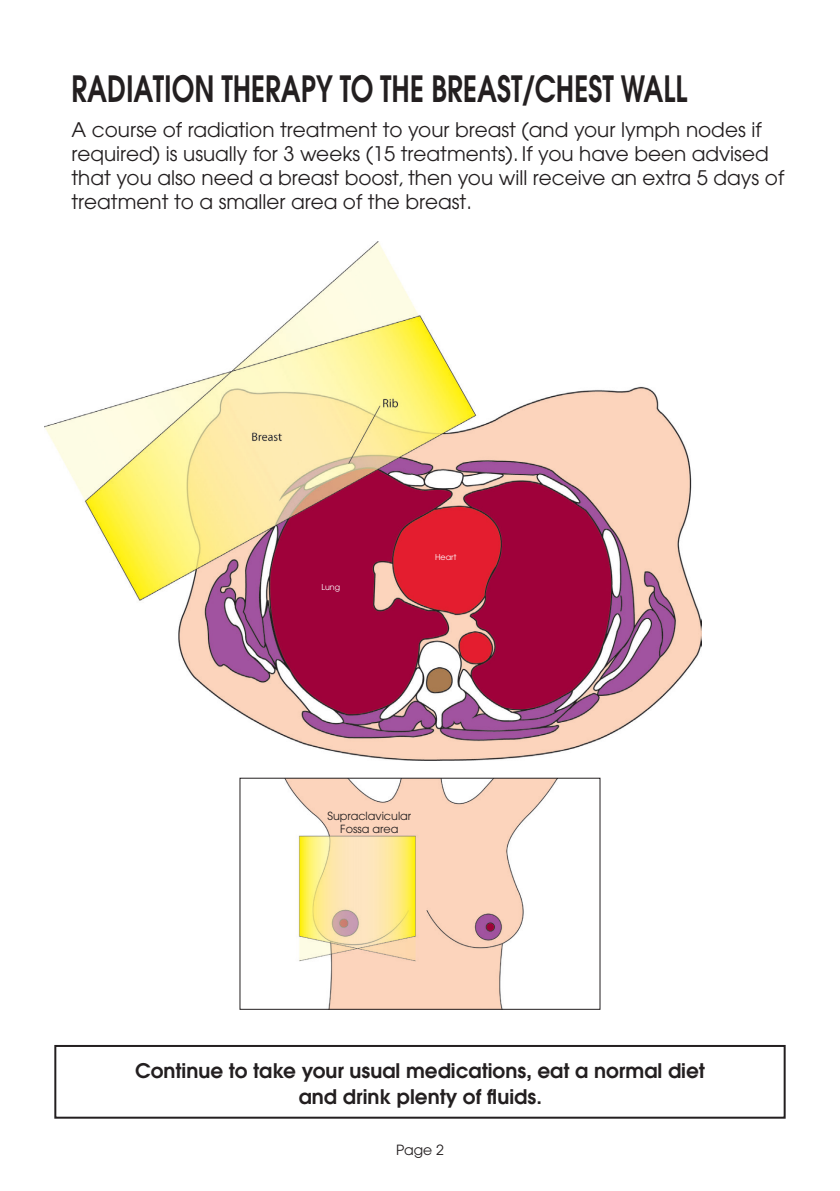
<style>
.page{position:relative;width:840px;height:1191px;background:#fff}
.page>*{position:absolute;margin:0;border:0;box-sizing:border-box;transform-origin:0 0}
.Headings{font:600 36px "Avant Garde";color:#231f20;scale:.75 1}
.Body_Text{font:20px/24px "Avant Garde";color:#231f20}
.Body_Text-2{font:600 20px/26px "Avant Garde";color:#231f20;text-align:center}
.Body_Text-3{font:14px "Avant Garde";color:#231f20}
.Body_Text-4{font:11.2px "Avant Garde";color:#231f20}
.Body_Text-5{font:8px "Avant Garde";color:#fff}
.s1{font-size:22px}
</style>
<div class="page">
<img style="left:284px;top:779px;width:273px;height:228px">
<img style="left:45px;top:241px;width:656px;height:519px">
<div style="left:54px;top:1045px;width:731px;height:73px;border:2px solid #231f20"></div>
<div style="left:337px;top:813px;width:58px;height:20px;background:#fcd4bc"></div>
<div style="left:306px;top:578px;width:48px;height:27px;background:#9f013a"></div>
<div style="left:421px;top:540px;width:48px;height:27px;background:#e41d2f"></div>
<p class="Headings" style="left:71px;top:65px;width:822px">RADIATION THERAPY TO THE BREAST/CHEST WALL</p>
<p class="Body_Text" style="left:71px;top:118px;width:714px">A course of radiation treatment to your breast (and your lymph nodes if required) is usually for 3 weeks (15 treatments). If you have been advised that you also need a breast boost, then you will receive an extra 5 days of treatment to a smaller area of the breast.</p>
<p class="Body_Text-5" style="left:321px;top:582px;width:20px">Lung</p>
<p class="Body_Text-5" style="left:435px;top:552px;width:23px">Heart</p>
<p class="Body_Text-4" style="left:327px;top:809px;width:85px">Supraclavicular</p>
<p class="Body_Text-4" style="left:340px;top:822px;width:60px">Fossa area</p>
<p class="Body_Text-2" style="left:135px;top:1057px;width:571px">Continue to take your usual medications<span class="s1">,</span> eat a normal diet and drink plenty of fluids.</p>
<p class="Body_Text-3" style="left:396px;top:1141px;width:49px">Page 2</p>
</div>
